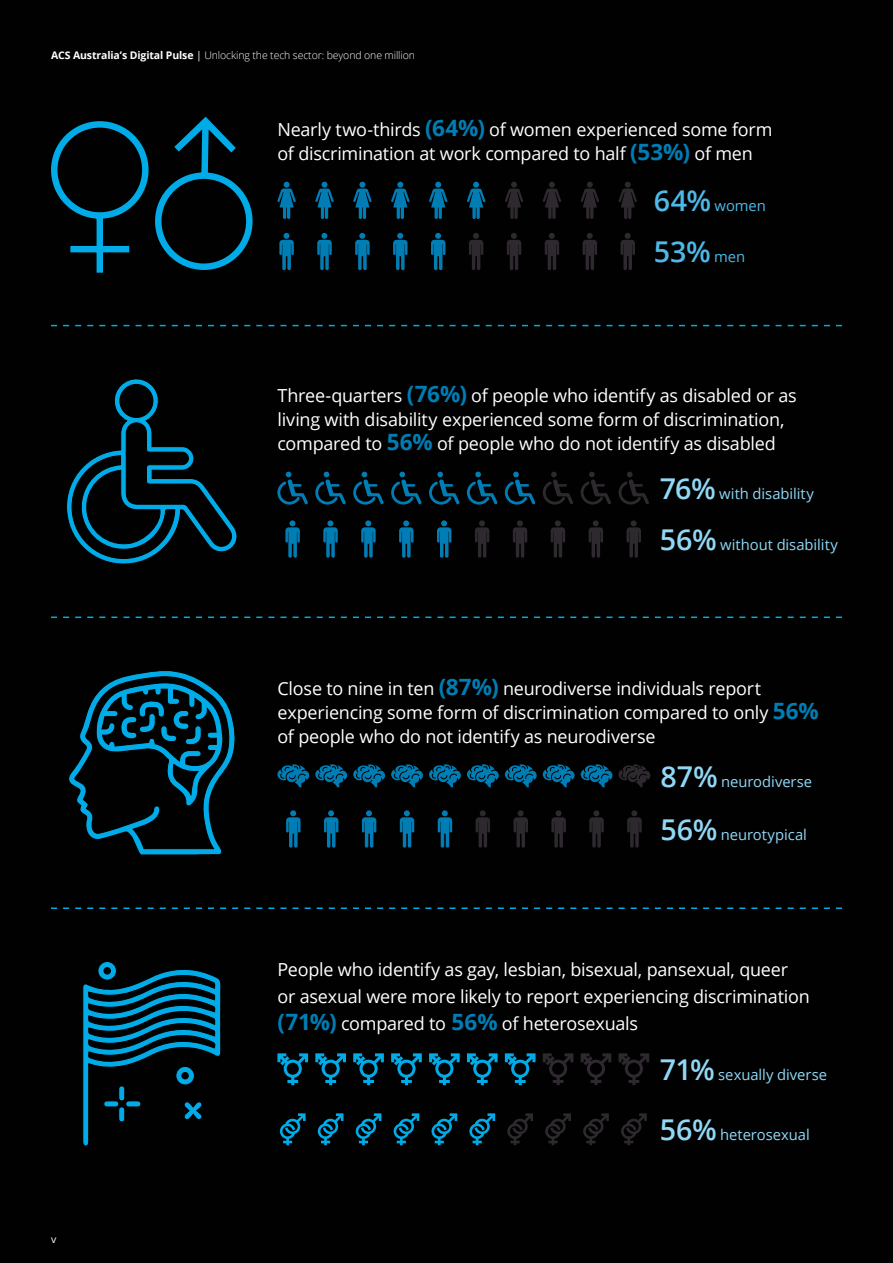
<style>
.page{position:relative;width:893px;height:1263px;background:#010101}
.page>*{position:absolute;margin:0;border:0;box-sizing:border-box;transform-origin:0 0}
.Subhead_A__8_5_12pt{font:600 28.65px "Open Sans";color:#4eb9e9}
.Subhead_A__8_5_12pt-2{font:18px/24px "Open Sans";letter-spacing:-.015em;color:#fff}
.Subhead_A__8_5_12pt-3{font:14.7px "Open Sans";letter-spacing:-.005em;color:#91d8f7}
.Subhead_A__8_5_12pt-4{font:14.7px "Open Sans";letter-spacing:-.005em;color:#4eb9e9}
.Brochure_title_left{font:300 10.5px "Open Sans";letter-spacing:-.01em;color:#fff}
.Folio_left__7_9_5pt{font:10.5px "Open Sans";color:#fff}
.s1{font-weight:700}
.s2{font-weight:400}
.s3{font-weight:700;font-size:22.5px;color:#007db5}
.s4{font-weight:600;font-size:28.65px}
.s5{font-weight:400;font-size:14.7px}
</style>
<div class="page">
<svg style="left:51px;top:121px;width:98px;height:110px"></svg>
<svg style="left:156px;top:116px;width:97px;height:136px"></svg>
<svg style="left:277px;top:182px;width:19px;height:37px"></svg>
<svg style="left:315px;top:182px;width:19px;height:37px"></svg>
<svg style="left:353px;top:182px;width:19px;height:37px"></svg>
<svg style="left:391px;top:182px;width:19px;height:37px"></svg>
<svg style="left:429px;top:182px;width:18px;height:37px"></svg>
<svg style="left:467px;top:182px;width:18px;height:37px"></svg>
<svg style="left:505px;top:182px;width:18px;height:37px"></svg>
<svg style="left:543px;top:182px;width:18px;height:37px"></svg>
<svg style="left:581px;top:182px;width:18px;height:37px"></svg>
<svg style="left:618px;top:182px;width:19px;height:37px"></svg>
<svg style="left:279px;top:233px;width:15px;height:37px"></svg>
<svg style="left:317px;top:233px;width:15px;height:37px"></svg>
<svg style="left:355px;top:233px;width:15px;height:37px"></svg>
<svg style="left:393px;top:233px;width:15px;height:37px"></svg>
<svg style="left:431px;top:233px;width:14px;height:37px"></svg>
<svg style="left:469px;top:233px;width:14px;height:37px"></svg>
<svg style="left:507px;top:233px;width:14px;height:37px"></svg>
<svg style="left:545px;top:233px;width:14px;height:37px"></svg>
<svg style="left:583px;top:233px;width:14px;height:37px"></svg>
<svg style="left:620px;top:233px;width:15px;height:37px"></svg>
<svg style="left:277px;top:472px;width:31px;height:33px"></svg>
<svg style="left:315px;top:472px;width:31px;height:33px"></svg>
<svg style="left:353px;top:472px;width:31px;height:33px"></svg>
<svg style="left:391px;top:472px;width:31px;height:33px"></svg>
<svg style="left:429px;top:472px;width:31px;height:33px"></svg>
<svg style="left:467px;top:472px;width:31px;height:33px"></svg>
<svg style="left:505px;top:472px;width:30px;height:33px"></svg>
<svg style="left:543px;top:472px;width:30px;height:33px"></svg>
<svg style="left:580px;top:472px;width:31px;height:33px"></svg>
<svg style="left:618px;top:472px;width:31px;height:33px"></svg>
<svg style="left:285px;top:520px;width:15px;height:38px"></svg>
<svg style="left:323px;top:520px;width:15px;height:38px"></svg>
<svg style="left:361px;top:520px;width:15px;height:38px"></svg>
<svg style="left:399px;top:520px;width:15px;height:38px"></svg>
<svg style="left:437px;top:520px;width:14px;height:38px"></svg>
<svg style="left:475px;top:520px;width:14px;height:38px"></svg>
<svg style="left:513px;top:520px;width:14px;height:38px"></svg>
<svg style="left:551px;top:520px;width:14px;height:38px"></svg>
<svg style="left:589px;top:520px;width:14px;height:38px"></svg>
<svg style="left:626px;top:520px;width:15px;height:38px"></svg>
<svg style="left:65px;top:231px;width:177px;height:333px"></svg>
<svg style="left:68px;top:670px;width:167px;height:185px"></svg>
<svg style="left:277px;top:764px;width:32px;height:23px"></svg>
<svg style="left:315px;top:764px;width:32px;height:23px"></svg>
<svg style="left:353px;top:764px;width:32px;height:23px"></svg>
<svg style="left:391px;top:764px;width:32px;height:23px"></svg>
<svg style="left:429px;top:764px;width:32px;height:23px"></svg>
<svg style="left:467px;top:764px;width:32px;height:23px"></svg>
<svg style="left:505px;top:764px;width:32px;height:23px"></svg>
<svg style="left:543px;top:764px;width:32px;height:23px"></svg>
<svg style="left:581px;top:764px;width:31px;height:23px"></svg>
<svg style="left:619px;top:764px;width:31px;height:23px"></svg>
<svg style="left:286px;top:810px;width:15px;height:38px"></svg>
<svg style="left:324px;top:810px;width:14px;height:38px"></svg>
<svg style="left:362px;top:810px;width:14px;height:38px"></svg>
<svg style="left:400px;top:810px;width:14px;height:38px"></svg>
<svg style="left:438px;top:810px;width:14px;height:38px"></svg>
<svg style="left:476px;top:810px;width:14px;height:38px"></svg>
<svg style="left:513px;top:810px;width:15px;height:38px"></svg>
<svg style="left:551px;top:810px;width:15px;height:38px"></svg>
<svg style="left:589px;top:810px;width:15px;height:38px"></svg>
<svg style="left:627px;top:810px;width:15px;height:38px"></svg>
<svg style="left:277px;top:1053px;width:31px;height:32px"></svg>
<svg style="left:280px;top:1113px;width:26px;height:32px"></svg>
<svg style="left:619px;top:1053px;width:30px;height:32px"></svg>
<svg style="left:621px;top:1113px;width:26px;height:32px"></svg>
<svg style="left:467px;top:1053px;width:31px;height:32px"></svg>
<svg style="left:469px;top:1113px;width:26px;height:32px"></svg>
<svg style="left:581px;top:1053px;width:30px;height:32px"></svg>
<svg style="left:583px;top:1113px;width:26px;height:32px"></svg>
<svg style="left:429px;top:1053px;width:31px;height:32px"></svg>
<svg style="left:431px;top:1113px;width:26px;height:32px"></svg>
<svg style="left:543px;top:1053px;width:30px;height:32px"></svg>
<svg style="left:545px;top:1113px;width:26px;height:32px"></svg>
<svg style="left:391px;top:1053px;width:31px;height:32px"></svg>
<svg style="left:394px;top:1113px;width:25px;height:32px"></svg>
<svg style="left:505px;top:1053px;width:30px;height:32px"></svg>
<svg style="left:507px;top:1113px;width:26px;height:32px"></svg>
<svg style="left:353px;top:1053px;width:31px;height:32px"></svg>
<svg style="left:356px;top:1113px;width:25px;height:32px"></svg>
<svg style="left:315px;top:1053px;width:31px;height:32px"></svg>
<svg style="left:318px;top:1113px;width:26px;height:32px"></svg>
<svg style="left:82px;top:961px;width:139px;height:185px"></svg>
<svg style="left:51px;top:907px;width:791px;height:2px"></svg>
<svg style="left:51px;top:616px;width:791px;height:2px"></svg>
<svg style="left:51px;top:325px;width:791px;height:1px"></svg>
<p class="Brochure_title_left" style="left:51px;top:48px;width:366px"><span class="s1">ACS Australia’s Digital Pulse</span> <span class="s2">|</span> Unlocking the tech sector: beyond one million</p>
<p class="Subhead_A__8_5_12pt-2" style="left:277px;top:117px;width:497px">Nearly two-thirds <span class="s3">(64%)</span> of women experienced some form of discrimination at work compared to half <span class="s3">(53%)</span> of men</p>
<p class="Subhead_A__8_5_12pt-4" style="left:654px;top:196px;width:114px"><span class="s4">64%</span> women</p>
<p class="Subhead_A__8_5_12pt" style="left:654px;top:232px;width:93px">53% <span class="s5">men</span></p>
<p class="Subhead_A__8_5_12pt-2" style="left:277px;top:383px;width:521px">Three-quarters <span class="s3">(76%)</span> of people who identify as disabled or as living with disability experienced some form of discrimination, compared to <span class="s3">56%</span> of people who do not identify as disabled</p>
<p class="Subhead_A__8_5_12pt-3" style="left:660px;top:484px;width:156px"><span class="s4">76%</span> with disability</p>
<p class="Subhead_A__8_5_12pt-3" style="left:660px;top:535px;width:180px"><span class="s4">56%</span> without disability</p>
<p class="Subhead_A__8_5_12pt-2" style="left:277px;top:676px;width:543px">Close to nine in ten <span class="s3">(87%)</span> neurodiverse individuals report experiencing some form of discrimination compared to only <span class="s3">56% </span>of people who do not identify as neurodiverse</p>
<p class="Subhead_A__8_5_12pt-3" style="left:660px;top:771px;width:153px"><span class="s4">87%</span> neurodiverse</p>
<p class="Subhead_A__8_5_12pt-3" style="left:660px;top:824px;width:148px"><span class="s4">56%</span> neurotypical</p>
<p class="Subhead_A__8_5_12pt-2" style="left:277px;top:955px;width:534px;line-height:27px">People who identify as gay, lesbian, bisexual, pansexual, queer or asexual were more likely to report experiencing discrimination <span class="s3">(71%)</span> compared to <span class="s3">56%</span> of heterosexuals</p>
<p class="Subhead_A__8_5_12pt-3" style="left:660px;top:1065px;width:169px"><span class="s4">71%</span> sexually diverse</p>
<p class="Folio_left__7_9_5pt" style="left:51px;top:1232px;width:7px">v</p>
<p class="Subhead_A__8_5_12pt-3" style="left:660px;top:1125px;width:151px"><span class="s4">56%</span> heterosexual</p>
</div>
